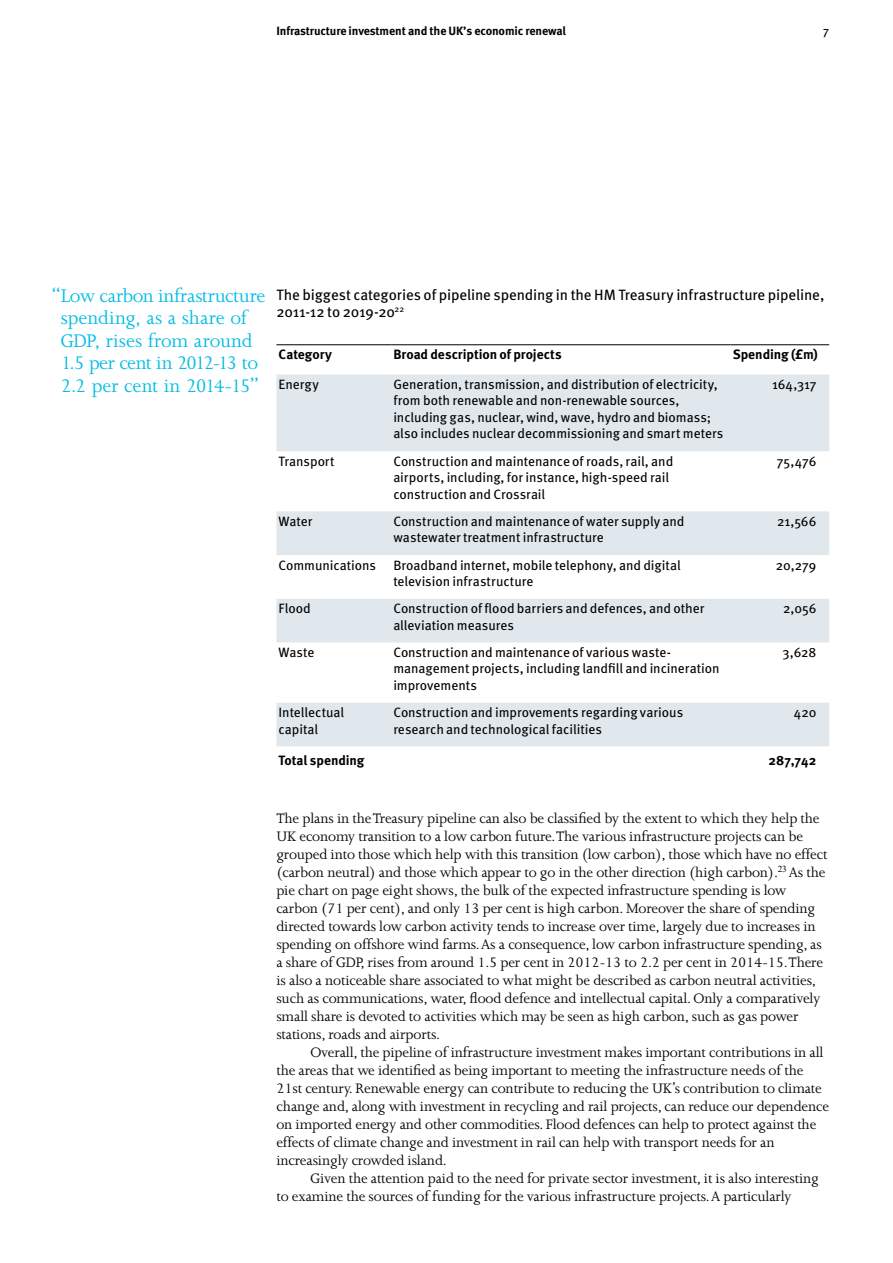
<style>
.page{position:relative;width:893px;height:1263px;background:#fff}
.page>*{position:absolute;margin:0;border:0;box-sizing:border-box;transform-origin:0 0}
.t1{font:21px/22.5px "Joanna";letter-spacing:-.015em;color:#00bce4;text-align:center}
.t2{font:15.75px/18px "Joanna";letter-spacing:-.01em;color:#000}
.t3{font:15px/16.5px "Meta OT";letter-spacing:-.01em;color:#000}
.t4{font:13.5px/16.5px "Meta OT";letter-spacing:-.005em;color:#000}
.t5{font:700 13.5px "Meta OT";letter-spacing:-.005em;color:#000}
.t6{font:700 12px "Meta OT";letter-spacing:-.01em;color:#000}
.t7{font:12px "Meta OT";color:#000}
</style>
<div class="page">
<svg style="left:276px;top:374px;width:553px;height:372px;fill:#e1e8ed"></svg>
<hr style="left:276px;top:344px;width:115px;height:1px;background:#000">
<hr style="left:391px;top:344px;width:339px;height:1px;background:#000">
<hr style="left:730px;top:344px;width:99px;height:1px;background:#000">
<p class="t6" style="left:276px;top:23px;width:291px">Infrastructure investment and the UK’s economic renewal</p>
<p class="t7" style="left:823px;top:23px;width:7px">7</p>
<h1 class="t1" style="left:51px;top:284px;width:216px">“Low carbon infrastructure spending, as a share of<br>GDP, rises from around<br>1.5 per cent in 2012-13 to<br>2.2 per cent in 2014-15”</h1>
<p class="t3" style="left:276px;top:287px;width:550px">The biggest categories of pipeline spending in the HM Treasury infrastructure pipeline,<br>2011-12 to 2019-20<sup>22</sup></p>
<p class="t5" style="left:279px;top:346px;width:55px">Category</p>
<p class="t5" style="left:393px;top:346px;width:170px">Broad description of projects</p>
<p class="t5" style="left:733px;top:346px;width:87px">Spending (£m)</p>
<p class="t4" style="left:279px;top:376px;width:42px">Energy</p>
<p class="t4" style="left:393px;top:376px;width:332px">Generation, transmission, and distribution of electricity, from both renewable and non-renewable sources, including gas, nuclear, wind, wave, hydro and biomass; also includes nuclear decommissioning and smart meters</p>
<p class="t4" style="left:772px;top:376px;width:46px">164,317</p>
<p class="t4" style="left:279px;top:453px;width:58px">Transport</p>
<p class="t4" style="left:393px;top:453px;width:281px">Construction and maintenance of roads, rail, and airports, including, for instance, high-speed rail construction and Crossrail</p>
<p class="t4" style="left:777px;top:453px;width:41px">75,476</p>
<p class="t4" style="left:279px;top:513px;width:35px">Water</p>
<p class="t4" style="left:393px;top:513px;width:293px">Construction and maintenance of water supply and wastewater treatment infrastructure</p>
<p class="t4" style="left:777px;top:513px;width:41px">21,566</p>
<p class="t4" style="left:279px;top:557px;width:99px">Communications</p>
<p class="t4" style="left:393px;top:557px;width:289px">Broadband internet, mobile telephony, and digital television infrastructure</p>
<p class="t4" style="left:776px;top:557px;width:42px">20,279</p>
<p class="t4" style="left:279px;top:600px;width:34px">Flood</p>
<p class="t4" style="left:393px;top:600px;width:313px">Construction of flood barriers and defences, and other alleviation measures</p>
<p class="t4" style="left:783px;top:600px;width:35px">2,056</p>
<p class="t4" style="left:279px;top:644px;width:38px">Waste</p>
<p class="t4" style="left:393px;top:644px;width:328px">Construction and maintenance of various waste&shy;management projects, including landfill and incineration improvements</p>
<p class="t4" style="left:782px;top:644px;width:36px">3,628</p>
<p class="t4" style="left:279px;top:704px;width:67px">Intellectual capital</p>
<p class="t4" style="left:393px;top:704px;width:291px">Construction and improvements regarding various research and technological facilities</p>
<p class="t4" style="left:794px;top:704px;width:24px">420</p>
<p class="t5" style="left:279px;top:752px;width:88px">Total spending</p>
<p class="t5" style="left:768px;top:752px;width:50px">287,742</p>
<p class="t2" style="left:276px;top:809px;width:552px">The plans in the Treasury pipeline can also be classified by the extent to which they help the UK economy transition to a low carbon future. The various infrastructure projects can be grouped into those which help with this transition (low carbon), those which have no effect (carbon neutral) and those which appear to go in the other direction (high carbon).<sup>23</sup> As the pie chart on page eight shows, the bulk of the expected infrastructure spending is low carbon (71 per cent), and only 13 per cent is high carbon. Moreover the share of spending directed towards low carbon activity tends to increase over time, largely due to increases in spending on offshore wind farms. As a consequence, low carbon infrastructure spending, as a share of GDP, rises from around 1.5 per cent in 2012-13 to 2.2 per cent in 2014-15. There is also a noticeable share associated to what might be described as carbon neutral activities, such as communications, water, flood defence and intellectual capital. Only a comparatively small share is devoted to activities which may be seen as high carbon, such as gas power stations, roads and airports.</p>
<p class="t2" style="left:276px;top:1043px;width:554px;text-indent:34px">Overall, the pipeline of infrastructure investment makes important contributions in all the areas that we identified as being important to meeting the infrastructure needs of the 21st century. Renewable energy can contribute to reducing the UK’s contribution to climate change and, along with investment in recycling and rail projects, can reduce our dependence on imported energy and other commodities. Flood defences can help to protect against the effects of climate change and investment in rail can help with transport needs for an increasingly crowded island.</p>
<p class="t2" style="left:276px;top:1169px;width:544px;text-indent:34px">Given the attention paid to the need for private sector investment, it is also interesting to examine the sources of funding for the various infrastructure projects. A particularly</p>
</div>
